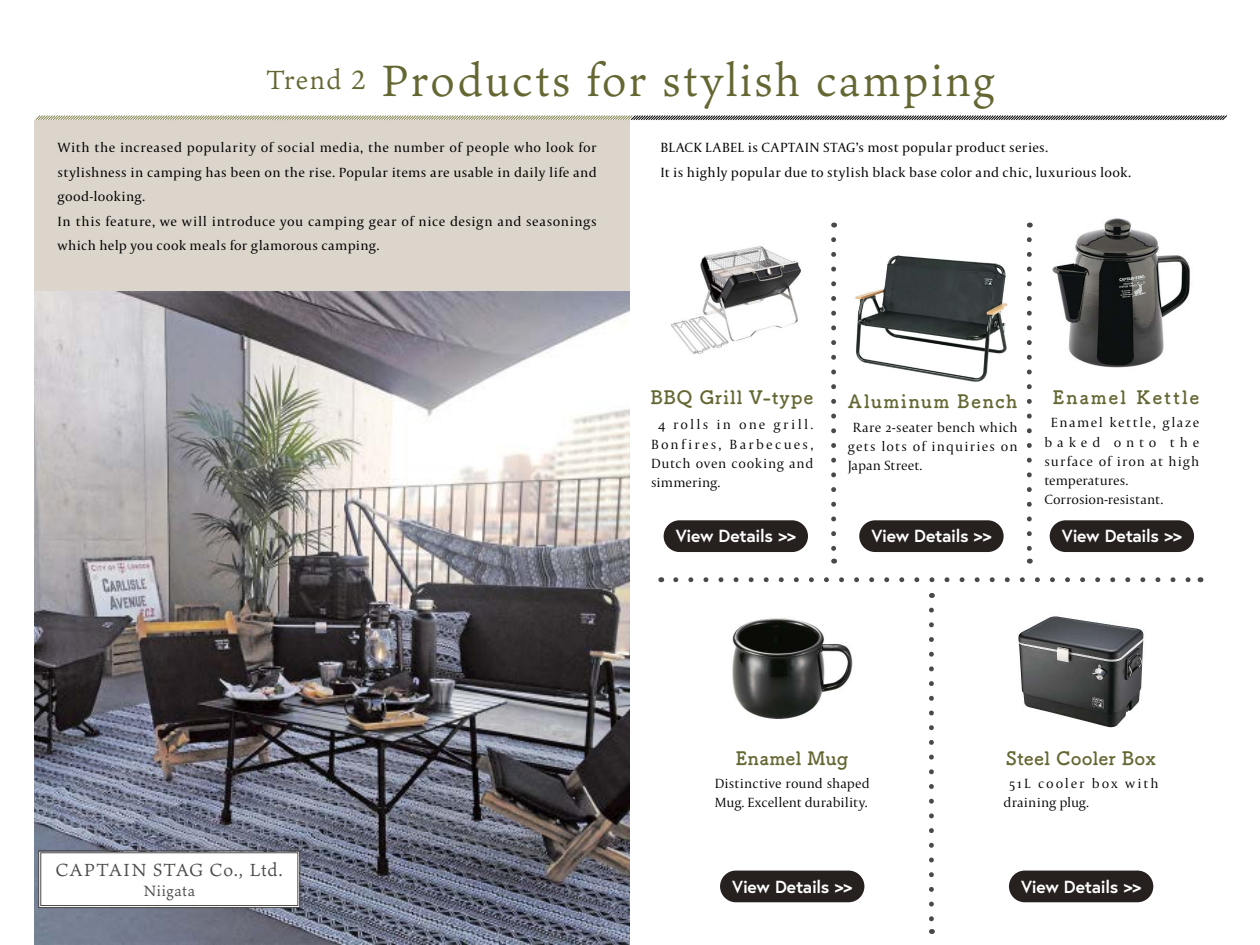
<style>
.page{position:relative;width:1260px;height:945px;background:#fff}
.page>*{position:absolute;margin:0;border:0;box-sizing:border-box;transform-origin:0 0}
.t1{font:43.75px "Ten Mincho Text";letter-spacing:.055em;color:#656733}
.t2{font:26.25px "Ten Mincho Text";letter-spacing:.045em;color:#656733}
.t3{font:18.38px "Tsuku B Rd Gothic Std B";letter-spacing:.055em;color:#656733}
.t4{font:18.38px "Tsuku B Rd Gothic Std B";letter-spacing:.015em;color:#656733}
.t5{font:18.38px "Tsuku B Rd Gothic Std B";letter-spacing:.09em;color:#656733}
.t6{font:18.38px "Tsuku B Rd Gothic Std B";letter-spacing:.02em;color:#656733}
.t7{font:700 17.5px "Europa";letter-spacing:-.02em;color:#fff}
.t8{font:17.5px "Ten Mincho Text";letter-spacing:.045em;color:#4b4948}
.t9{font:14.88px "Ten Mincho Text";letter-spacing:.035em;color:#4b4948}
.t10{font:14px/24.5px "Capitolium 2";letter-spacing:.03em;color:#000}
.t11{font:300 14px/19.2px "Capitolium 2";letter-spacing:.015em;color:#000}
.t12{font:300 14px/19.2px "Capitolium 2";letter-spacing:.04em;color:#000}
</style>
<div class="page">
<div style="left:34px;top:120px;width:596px;height:825px;background:#dcd5cb"></div>
<img style="left:1018px;top:616px;width:126px;height:112px">
<img style="left:732px;top:618px;width:121px;height:101px">
<img style="left:34px;top:291px;width:596px;height:654px">
<img style="left:671px;top:246px;width:130px;height:108px">
<img style="left:1052px;top:218px;width:138px;height:150px">
<img style="left:855px;top:255px;width:153px;height:127px">
<div style="left:664px;top:520px;width:144px;height:32px;background:#26201f;border-radius:16px"></div>
<div style="left:859px;top:520px;width:145px;height:32px;background:#26201f;border-radius:16px"></div>
<div style="left:720px;top:871px;width:144px;height:31px;background:#26201f;border-radius:16px"></div>
<div style="left:1009px;top:871px;width:144px;height:31px;background:#26201f;border-radius:16px"></div>
<div style="left:1050px;top:520px;width:144px;height:32px;background:#26201f;border-radius:16px"></div>
<svg style="left:35px;top:115px;width:1192px;height:6px"></svg>
<svg style="left:38px;top:850px;width:262px;height:58px;background:#efeff0"></svg>
<div style="left:41px;top:853px;width:257px;height:53px;border:1px solid #4b4948"></div>
<svg style="left:676px;top:577px;width:515px;height:5px"></svg>
<svg style="left:929px;top:610px;width:5px;height:324px"></svg>
<svg style="left:831px;top:240px;width:5px;height:324px"></svg>
<svg style="left:1027px;top:240px;width:5px;height:324px"></svg>
<h2 class="t2" style="left:266px;top:65px;width:101px">Trend 2</h2>
<h1 class="t1" style="left:381px;top:55px;width:615px">Products for stylish camping</h1>
<p class="t10" style="left:58px;top:135px;width:541px">With the increased popularity of social media, the number of people who look for stylishness in camping has been on the rise. Popular items are usable in daily life and good-looking.<br>In this feature, we will introduce you camping gear of nice design and seasonings which help you cook meals for glamorous camping.</p>
<p class="t10" style="left:660px;top:135px;width:472px">BLACK LABEL is CAPTAIN STAG s’ most popular product series.<br>It is highly popular due to stylish black base color and chic, luxurious look.</p>
<h3 class="t3" style="left:651px;top:383px;width:164px">BBQ Grill V-type</h3>
<p class="t11" style="left:774px;top:415px;width:41px">g .llir</p>
<p class="t11" style="left:673px;top:415px;width:37px">or sll</p>
<p class="t11" style="left:716px;top:415px;width:16px">ni</p>
<p class="t11" style="left:658px;top:415px;width:9px">4</p>
<p class="t11" style="left:739px;top:415px;width:28px">one</p>
<p class="t11" style="left:730px;top:434px;width:85px">B a br e c u e ,s</p>
<p class="t12" style="left:651px;top:434px;width:164px">B o n erif ,s<br>Dutch oven cooking and simmering.</p>
<h3 class="t5" style="left:848px;top:387px;width:171px">Aluminum Bench</h3>
<p class="t11" style="left:848px;top:417px;width:171px;text-align:justify;text-indent:5px">Rare 2-seater bench which gets lots of inquiries on Japan Street.</p>
<h3 class="t3" style="left:1053px;top:383px;width:74px">Enamel</h3>
<h3 class="t3" style="left:1137px;top:383px;width:64px">Kettle</h3>
<p class="t11" style="left:1051px;top:413px;width:54px">Enamel</p>
<p class="t11" style="left:1109px;top:413px;width:48px">ke tt le,</p>
<p class="t11" style="left:1162px;top:413px;width:38px">g eza l</p>
<p class="t11" style="left:1044px;top:432px;width:157px">b a k e d<br>surface of iron at high temperatures.<br>Corrosion-resistant.</p>
<p class="t11" style="left:1170px;top:432px;width:31px">t h e</p>
<p class="t11" style="left:1114px;top:432px;width:44px">o n t o</p>
<p class="t7" style="left:676px;top:524px;width:122px">View Details &gt;&gt;</p>
<p class="t7" style="left:871px;top:524px;width:122px">View Details &lt;&lt;</p>
<p class="t7" style="left:1062px;top:524px;width:122px">View Details &lt;&lt;</p>
<p class="t8" style="left:56px;top:860px;width:229px">CAPTAIN STAG Co., Ltd.</p>
<p class="t9" style="left:143px;top:882px;width:53px">Niigata</p>
<h3 class="t6" style="left:736px;top:744px;width:114px">Enamel Mug</h3>
<p class="t11" style="left:715px;top:774px;width:157px">Distinctive round shaped<br>Mug. Excellent durability.</p>
<p class="t7" style="left:732px;top:875px;width:122px">View Details &gt;&gt;</p>
<h3 class="t4" style="left:1006px;top:744px;width:151px">Steel Cooler Box</h3>
<p class="t11" style="left:1125px;top:774px;width:35px">w ht i</p>
<p class="t11" style="left:1038px;top:774px;width:48px">oc o rel</p>
<p class="t11" style="left:1092px;top:774px;width:27px">box</p>
<p class="t11" style="left:1004px;top:774px;width:87px;text-indent:6px">L15<br>draining plug.</p>
<p class="t7" style="left:1021px;top:875px;width:122px">View Details &lt;&lt;</p>
</div>
